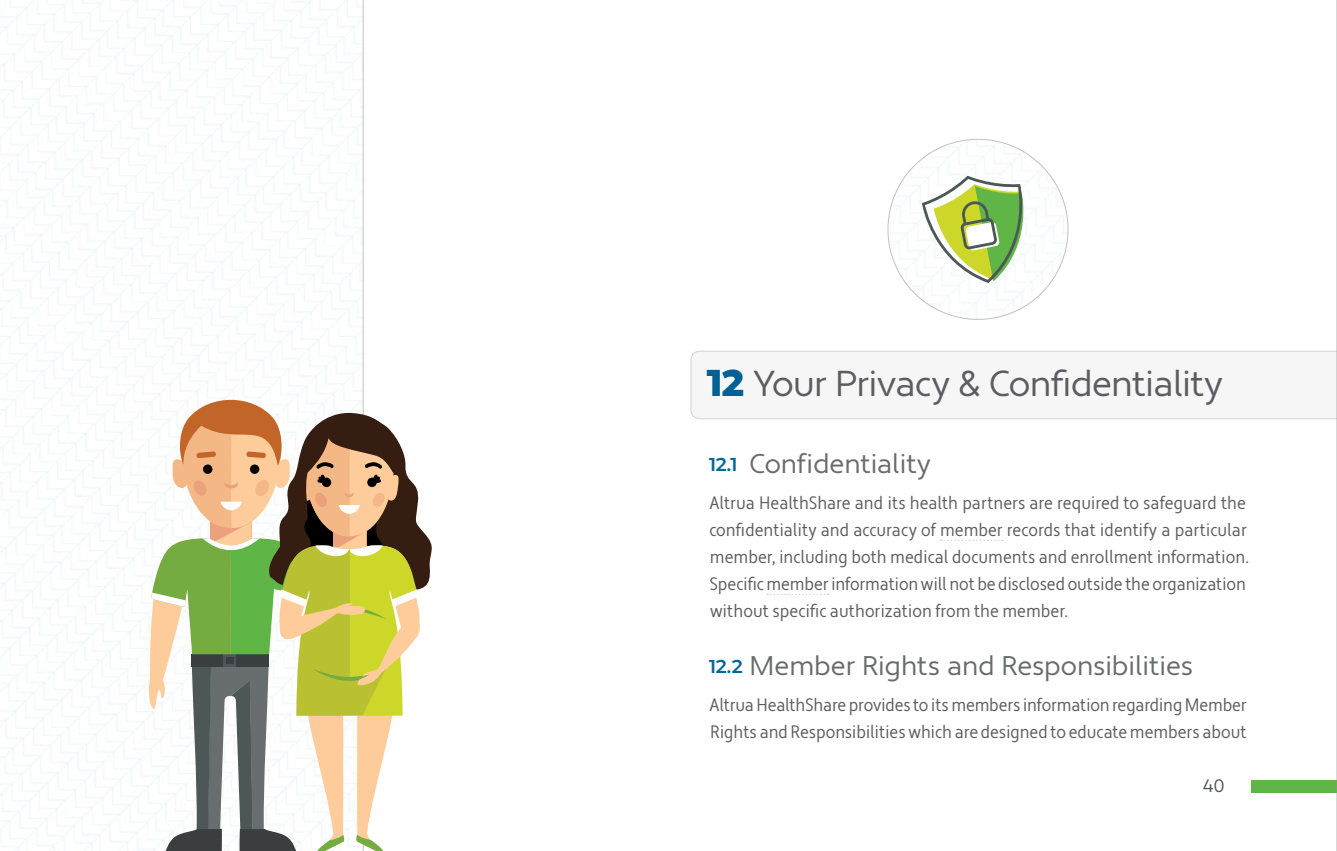
<style>
.page{position:relative;width:1337px;height:851px;background:#fff}
.page>*{position:absolute;margin:0;border:0;box-sizing:border-box;transform-origin:0 0}
.t1{font:36px "Apertura";letter-spacing:-.02em;color:#5d5d60}
.t2{font:27px "Apertura";letter-spacing:-.005em;color:#6a6b6d}
.t3{font:condensed 18px/27px "Apertura";letter-spacing:-.005em;color:#5d5d60}
.t4{font:18px "Apertura";color:#4d5758}
.s1{font-weight:900;font-size:45px;color:#006197}
.s2{font-weight:500;font-size:22.5px;color:#04689d}
</style>
<div class="page">
<svg style="left:0;top:0;width:363px;height:848px"></svg>
<svg style="left:149px;top:400px;width:283px;height:450px"></svg>
<div style="left:1251px;top:779px;width:85px;height:13px;background:#5fb546"></div>
<div style="left:690px;top:350px;width:646px;height:69px;background:#f7f6f6"></div>
<svg style="left:940px;top:539px;width:63px;height:2px"></svg>
<svg style="left:767px;top:593px;width:61px;height:2px"></svg>
<svg style="left:888px;top:139px;width:180px;height:180px"></svg>
<hr style="left:1336px;top:0;width:1px;height:850px;background:#959798">
<h1 class="t1" style="left:705px;top:362px;width:519px"><span class="s1">12</span> Your Privacy &amp; Confidentiality</h1>
<h2 class="t2" style="left:708px;top:447px;width:224px"><span class="s2">12.1</span> Confidentiality</h2>
<p class="t3" style="left:709px;top:489px;width:541px">Altrua HealthShare and its health partners are required to safeguard the confidentiality and accuracy of member records that identify a particular member, including both medical documents and enrollment information.<br>Specific member information will not be disclosed outside the organization without specific authorization from the member.</p>
<h2 class="t2" style="left:708px;top:649px;width:486px"><span class="s2">12.2</span> Member Rights and Responsibilities</h2>
<p class="t3" style="left:709px;top:692px;width:539px">Altrua HealthShare provides to its members information regarding Member<br>Rights and Responsibilities which are designed to educate members about</p>
<p class="t4" style="left:1202px;top:775px;width:23px">40</p>
</div>
